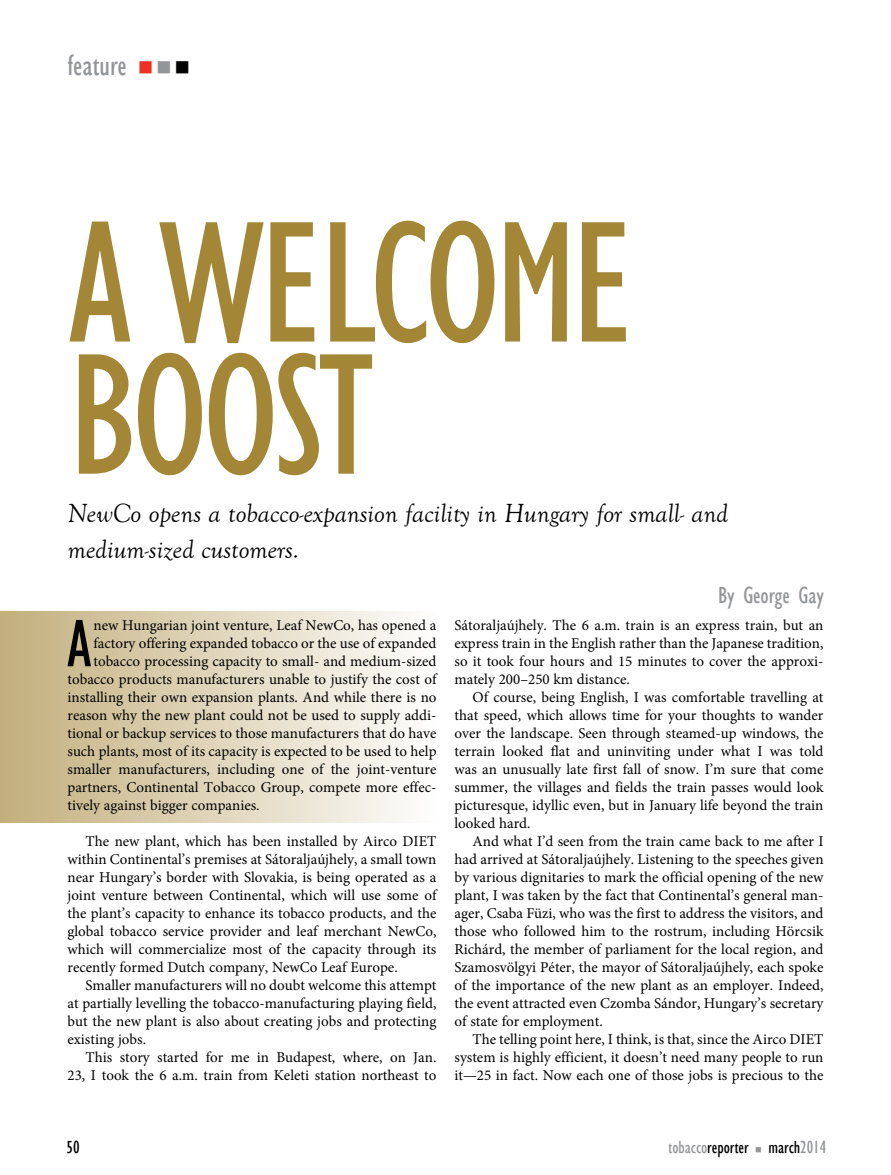
<style>
.page{position:relative;width:891px;height:1175px;background:#fff}
.page>*{position:absolute;margin:0;border:0;box-sizing:border-box;transform-origin:0 0}
.t1{font:condensed 178.5px/132.1px "Gill Sans";letter-spacing:-.03em;color:#a38736}
.t2{font:condensed 68.85px "Gill Sans";color:#000}
.t3{font:condensed 30px "Gill Sans";color:#939598}
.t4{font:italic 27px/36px "Goudy Old Style T";color:#000}
.t5{font:condensed 24px "Gill Sans";letter-spacing:-.005em;color:#939598}
.t6{font:condensed 18px "Gill Sans";color:#000}
.t7{font:15px/18px "Minion Pro";color:#000;text-align:justify}
.s1{color:#ee3124}
.s2{color:#000}
.s3{color:#939598}
</style>
<div class="page">
<div style="left:0;top:611px;width:436px;height:212px;background:linear-gradient(to right,#c3af7c,#fefdfd)"></div>
<h3 class="t3" style="left:68px;top:47px;width:124px">feature <span class="s1">■</span>■<span class="s2">■</span></h3>
<h1 class="t1" style="left:68px;top:218px;width:570px">A WELCOME<br>BOOST</h1>
<h3 class="t4" style="left:68px;top:496px;width:662px">NewCo opens a tobacco-expansion facility in Hungary for small- and medium-sized customers.</h3>
<h3 class="t5" style="left:718px;top:581px;width:107px">By George Gay</h3>
<h2 class="t2" style="left:67px;top:603px;width:26px">A</h2>
<p class="t7" style="left:93px;top:616px;width:344px">new Hungarian joint venture, Leaf NewCo, has opened a</p>
<p class="t7" style="left:455px;top:616px;width:371px">Sátoraljaújhely. The 6 a.m. train is an express train, but an express train in the English rather than the Japanese tradition, so it took four hours and 15 minutes to cover the approxi&shy;mately 200–250 km distance.</p>
<p class="t7" style="left:455px;top:688px;width:371px;text-indent:18px">Of course, being English, I was comfortable travelling at that speed, which allows time for your thoughts to wander over the landscape. Seen through steamed-up windows, the terrain looked flat and uninviting under what I was told was an unusually late first fall of snow. I’m sure that come summer, the villages and fields the train passes would look picturesque, idyllic even, but in January life beyond the train looked hard.</p>
<p class="t7" style="left:455px;top:832px;width:371px;text-indent:18px">And what I’d seen from the train came back to me after I had arrived at Sátoraljaújhely. Listening to the speeches given by various dignitaries to mark the official opening of the new plant, I was taken by the fact that Continental’s general man&shy;ager, Csaba Füzi, who was the first to address the visitors, and those who followed him to the rostrum, including Hörcsik Richárd, the member of parliament for the local region, and Szamosvölgyi Péter, the mayor of Sátoraljaújhely, each spoke of the importance of the new plant as an employer. Indeed, the event attracted even Czomba Sándor, Hungary’s secretary of state for employment.</p>
<p class="t7" style="left:455px;top:1030px;width:370px;text-indent:18px">The telling point here, I think, is that, since the Airco DIET system is highly efficient, it doesn’t need many people to run it—25 in fact. Now each one of those jobs is precious to the</p>
<p class="t7" style="left:93px;top:634px;width:345px">factory offering expanded tobacco or the use of expanded</p>
<p class="t7" style="left:93px;top:652px;width:345px">tobacco processing capacity to small- and medium-sized</p>
<p class="t7" style="left:68px;top:670px;width:372px">tobacco products manufacturers unable to justify the cost of</p>
<p class="t7" style="left:68px;top:688px;width:371px">installing their own expansion plants. And while there is no</p>
<p class="t7" style="left:68px;top:706px;width:370px">reason why the new plant could not be used to supply addi-</p>
<p class="t7" style="left:68px;top:724px;width:371px">tional or backup services to those manufacturers that do have</p>
<p class="t7" style="left:68px;top:742px;width:371px">such plants, most of its capacity is expected to be used to help</p>
<p class="t7" style="left:68px;top:760px;width:370px">smaller manufacturers, including one of the joint-venture</p>
<p class="t7" style="left:68px;top:778px;width:370px">partners, Continental Tobacco Group, compete more effec-</p>
<p class="t7" style="left:68px;top:796px;width:194px">tively against bigger companies.</p>
<p class="t7" style="left:68px;top:832px;width:372px;text-indent:18px">The new plant, which has been installed by Airco DIET within Continental’s premises at Sátoraljaújhely, a small town near Hungary’s border with Slovakia, is being operated as a joint venture between Continental, which will use some of the plant’s capacity to enhance its tobacco products, and the global tobacco service provider and leaf merchant NewCo, which will commercialize most of the capacity through its recently formed Dutch company, NewCo Leaf Europe.</p>
<p class="t7" style="left:68px;top:976px;width:370px;text-indent:18px">Smaller manufacturers will no doubt welcome this attempt at partially levelling the tobacco-manufacturing playing field, but the new plant is also about creating jobs and protecting existing jobs.</p>
<p class="t7" style="left:68px;top:1048px;width:370px;text-align:right">This story started for me in Budapest, where, on Jan.<br>23, I took the 6 a.m. train from Keleti station northeast to</p>
<p class="t6" style="left:66px;top:1136px;width:15px">50</p>
<p class="t6" style="left:668px;top:1136px;width:160px"><span class="s3">tobacco</span>reporter <span class="s3">■</span> march<span class="s3">2014</span></p>
</div>
